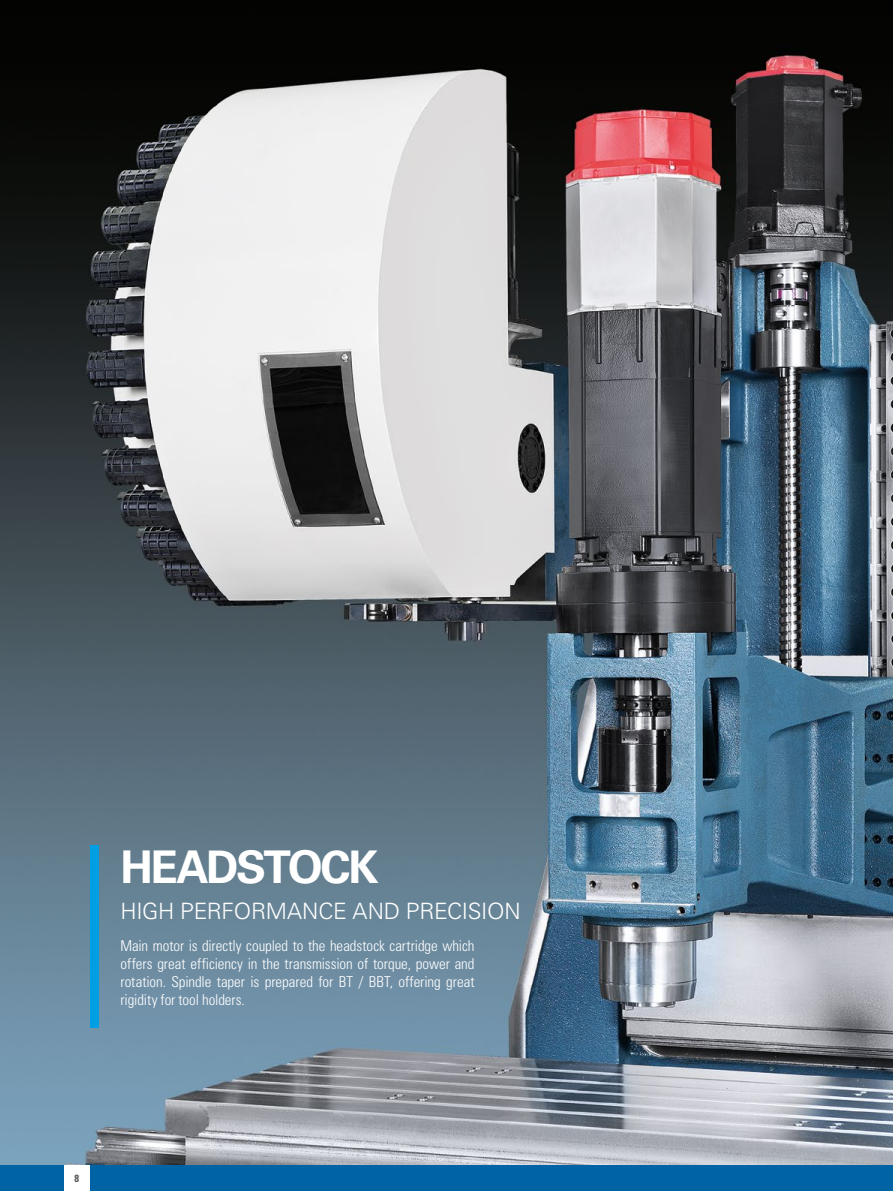
<style>
.page{position:relative;width:893px;height:1191px;background:#fff}
.page>*{position:absolute;margin:0;border:0;box-sizing:border-box;transform-origin:0 0}
.t1{font:700 45px "Univers";letter-spacing:-.055em;color:#fff}
.t2{font:300 22.5px "Univers";letter-spacing:-.015em;color:#fff}
.t3{font:300 condensed 15px/18px "Univers";color:#fff;text-align:justify}
.t4{font:700 condensed 10.5px "Univers";color:#575756}
</style>
<div class="page">
<img style="left:0;top:0;width:893px;height:1165px">
<div style="left:91px;top:844px;width:8px;height:183px;background:#009fe3"></div>
<div style="left:0;top:1165px;width:64px;height:26px;background:#0063a3"></div>
<div style="left:89px;top:1165px;width:804px;height:26px;background:#0063a3"></div>
<h1 class="t1" style="left:120px;top:841px;width:259px">HEADSTOCK</h1>
<h2 class="t2" style="left:120px;top:897px;width:402px">HIGH PERFORMANCE AND PRECISION</h2>
<p class="t3" style="left:120px;top:936px;width:356px">Main motor is directly coupled to the headstock cartridge which offers great efficiency in the transmission of torque, power and rotation. Spindle taper is prepared for BT / BBT, offering great rigidity for tool holders.</p>
<p class="t4" style="left:74px;top:1171px;width:6px">8</p>
</div>
